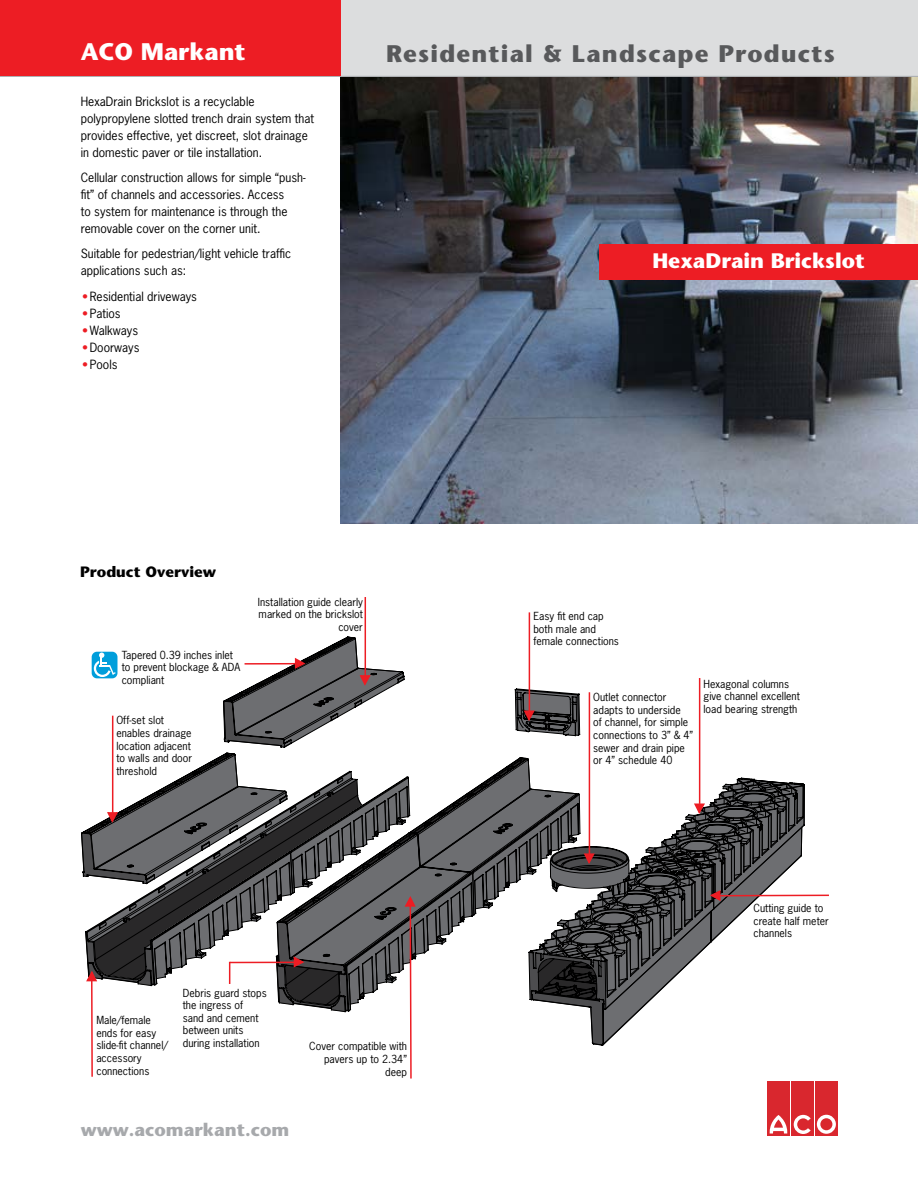
<style>
.page{position:relative;width:918px;height:1188px;background:#fff}
.page>*{position:absolute;margin:0;border:0;box-sizing:border-box;transform-origin:0 0}
.t1{font:700 24px "Stone Sans";letter-spacing:.05em;color:#58595b}
.t2{font:700 24px "Stone Sans";color:#fff}
.t3{font:700 21px "Stone Sans";color:#fff}
.t4{font:700 18px "Stone Sans";color:#a7a9ac}
.t5{font:700 15px "Stone Sans";color:#000}
.t6{font:12px/17px "News Gothic";color:#000}
.t7{font:10.5px/12.6px "News Gothic";color:#000}
.s1{color:#ed1d24}
</style>
<div class="page">
<img style="left:340px;top:77px;width:578px;height:446px">
<div style="left:0;top:0;width:918px;height:77px;background:#dcddde"></div>
<div style="left:767px;top:1082px;width:23px;height:54px;background:#d9272e"></div>
<div style="left:791px;top:1082px;width:23px;height:54px;background:#d9272e"></div>
<div style="left:815px;top:1082px;width:22px;height:54px;background:#d9272e"></div>
<svg style="left:817px;top:1115px;width:19px;height:19px"></svg>
<svg style="left:794px;top:1115px;width:17px;height:19px"></svg>
<svg style="left:769px;top:1115px;width:19px;height:19px"></svg>
<div style="left:0;top:0;width:340px;height:76px;background:#ed1d24"></div>
<div style="left:599px;top:245px;width:319px;height:35px;background:#ed1d24"></div>
<hr style="left:529px;top:612px;width:1px;height:101px;background:#ed1d24">
<hr style="left:365px;top:597px;width:1px;height:81px;background:#ed1d24">
<hr style="left:718px;top:895px;width:111px;height:1px;background:#ed1d24">
<svg style="left:81px;top:637px;width:724px;height:442px"></svg>
<hr style="left:91px;top:979px;width:2px;height:98px;background:#ed1d24">
<h1 class="t2" style="left:81px;top:37px;width:166px">ACO Markant</h1>
<h1 class="t1" style="left:386px;top:39px;width:450px">Residential &amp; Landscape Products</h1>
<p class="t6" style="left:81px;top:92px;width:235px">HexaDrain Brickslot is a recyclable polypropylene slotted trench drain system that provides effective, yet discreet, slot drainage in domestic paver or tile installation.</p>
<p class="t6" style="left:81px;top:169px;width:226px">Cellular construction allows for simple “push&shy;fit” of channels and accessories. Access<br>to system for maintenance is through the removable cover on the corner unit.</p>
<p class="t6" style="left:81px;top:245px;width:212px">Suitable for pedestrian/light vehicle traffic applications such as:</p>
<p class="t6" style="left:82px;top:287px;width:116px"><span class="s1">•</span> Residential driveways</p>
<p class="t6" style="left:82px;top:304px;width:40px"><span class="s1">•</span> Patios</p>
<p class="t6" style="left:82px;top:321px;width:57px"><span class="s1">•</span> Walkways</p>
<p class="t6" style="left:82px;top:338px;width:59px"><span class="s1">•</span> Doorways</p>
<p class="t6" style="left:82px;top:355px;width:37px"><span class="s1">•</span> Pools</p>
<h3 class="t5" style="left:80px;top:563px;width:138px">Product Overview</h3>
<p class="t7" style="left:122px;top:648px;width:120px">Tapered 0.39 inches inlet to prevent blockage &amp; ADA compliant</p>
<p class="t7" style="left:116px;top:714px;width:77px">Off-set slot enables drainage location adjacent to walls and door threshold</p>
<p class="t7" style="left:258px;top:595px;width:107px;text-align:right">Installation guide clearly marked on the brickslot cover</p>
<p class="t7" style="left:96px;top:1014px;width:73px">Male/female ends for easy slide-fit channel/ accessory connections</p>
<p class="t7" style="left:183px;top:986px;width:86px">Debris guard stops the ingress of<br>sand and cement between units during installation</p>
<h3 class="t4" style="left:81px;top:1119px;width:210px">www.acomarkant.com</h3>
<p class="t7" style="left:309px;top:1040px;width:99px;text-align:right">Cover compatible with pavers up to 2.34” deep</p>
<h2 class="t3" style="left:652px;top:248px;width:214px">HexaDrain Brickslot</h2>
<p class="t7" style="left:533px;top:609px;width:87px">Easy fit end cap both male and female connections</p>
<p class="t7" style="left:593px;top:691px;width:102px">Outlet connector adapts to underside<br>of channel, for simple connections to 3” &amp; 4” sewer and drain pipe or 4” schedule 40</p>
<p class="t7" style="left:704px;top:677px;width:98px">Hexagonal columns give channel excellent load bearing strength</p>
<p class="t7" style="left:754px;top:901px;width:77px">Cutting guide to create half meter channels</p>
</div>
